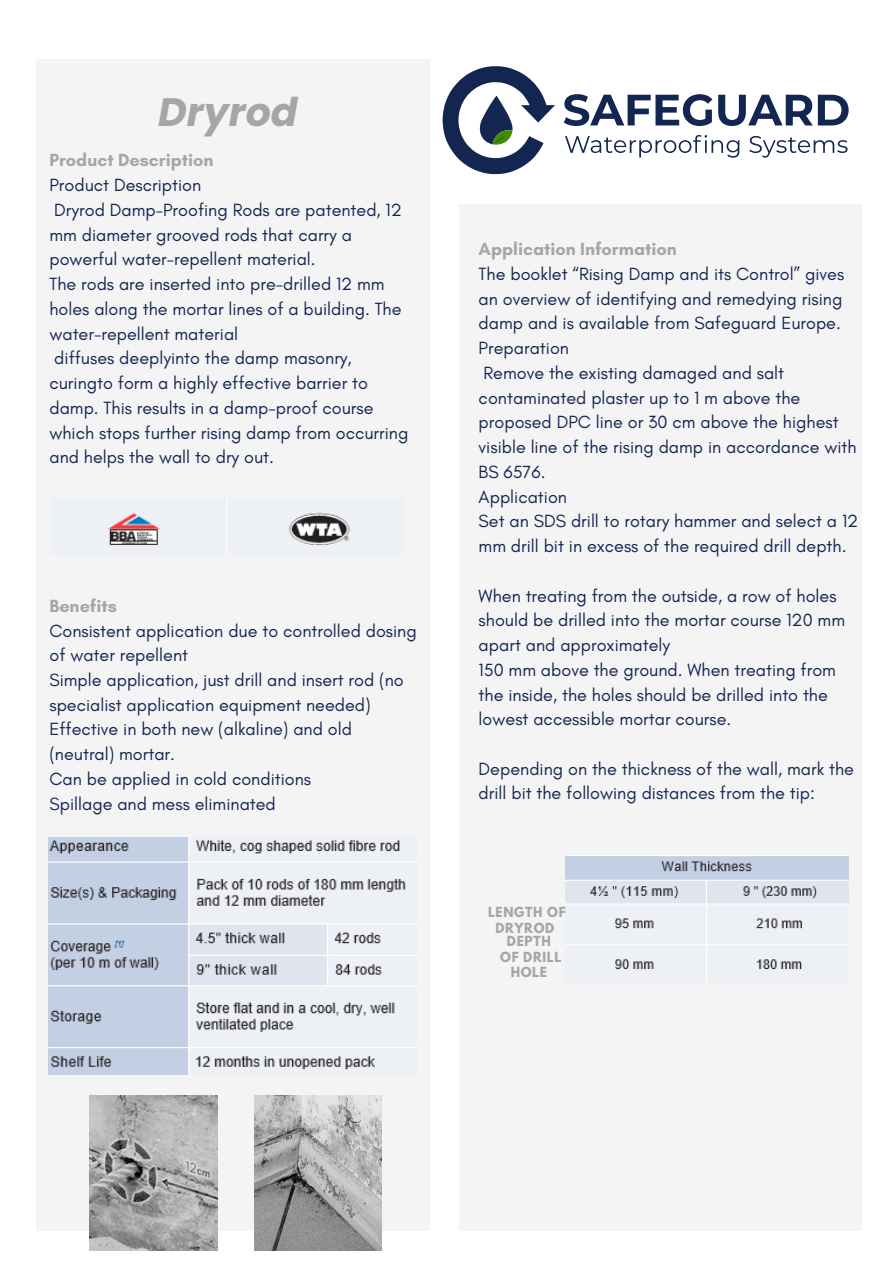
<style>
.page{position:relative;width:893px;height:1264px;background:#fff}
.page>*{position:absolute;margin:0;border:0;box-sizing:border-box;transform-origin:0 0}
.t1{font:italic 700 39.45px "Poppins";color:#a6a6a6}
.t2{font:18px/24.8px "Glacial Indifference";color:#132652}
.t3{font:700 18px "Glacial Indifference";color:#a6a6a6}
.t4{font:700 12.3px "League Spartan";letter-spacing:.05em;color:#a6a6a6}
</style>
<div class="page">
<div style="left:36px;top:60px;width:393px;height:1170px;background:#f4f4f4"></div>
<svg style="left:442px;top:66px;width:113px;height:108px"></svg>
<svg style="left:563px;top:94px;width:149px;height:32px"></svg>
<svg style="left:718px;top:95px;width:130px;height:31px"></svg>
<svg style="left:565px;top:135px;width:174px;height:23px"></svg>
<svg style="left:749px;top:136px;width:98px;height:22px"></svg>
<img style="left:107px;top:512px;width:243px;height:33px">
<img style="left:49px;top:837px;width:357px;height:237px">
<div style="left:458px;top:204px;width:403px;height:1026px;background:#f4f4f4"></div>
<img style="left:565px;top:855px;width:283px;height:115px">
<img style="left:89px;top:1095px;width:128px;height:154px">
<img style="left:254px;top:1095px;width:127px;height:154px">
<p class="t1" style="left:158px;top:84px;width:141px">Dryrod</p>
<p class="t3" style="left:49px;top:149px;width:165px">Product Description</p>
<p class="t2" style="left:49px;top:172px;width:153px">Product Description</p>
<p class="t2" style="left:49px;top:197px;width:354px">Dryrod Damp-Proofing Rods are patented, 12 mm diameter grooved rods that carry a powerful water-repellent material.</p>
<p class="t2" style="left:49px;top:271px;width:353px">The rods are inserted into pre-drilled 12 mm holes along the mortar lines of a building. The water-repellent material</p>
<p class="t2" style="left:49px;top:345px;width:360px">diffuses deeplyinto the damp masonry, curingto form a highly effective barrier to damp. This results in a damp-proof course which stops further rising damp from occurring and helps the wall to dry out.</p>
<p class="t3" style="left:49px;top:594px;width:69px">Benefits</p>
<p class="t2" style="left:49px;top:618px;width:369px">Consistent application due to controlled dosing of water repellent</p>
<p class="t2" style="left:49px;top:667px;width:356px">Simple application, just drill and insert rod (no specialist application equipment needed)</p>
<p class="t2" style="left:49px;top:716px;width:304px">Effective in both new (alkaline) and old (neutral) mortar.</p>
<p class="t2" style="left:49px;top:766px;width:263px">Can be applied in cold conditions</p>
<p class="t2" style="left:49px;top:791px;width:228px">Spillage and mess eliminated</p>
<p class="t3" style="left:478px;top:238px;width:199px">Application Information</p>
<p class="t2" style="left:478px;top:261px;width:367px;text-align:justify">The booklet “Rising Damp and its Control” gives an overview of identifying and remedying rising damp and is available from Safeguard Europe.</p>
<p class="t2" style="left:478px;top:335px;width:92px">Preparation</p>
<p class="t2" style="left:478px;top:360px;width:379px">Remove the existing damaged and salt contaminated plaster up to 1 m above the proposed DPC line or 30 cm above the highest visible line of the rising damp in accordance with BS 6576.</p>
<p class="t2" style="left:478px;top:484px;width:90px">Application</p>
<p class="t2" style="left:478px;top:508px;width:381px">Set an SDS drill to rotary hammer and select a 12 mm drill bit in excess of the required drill depth.</p>
<p class="t2" style="left:478px;top:583px;width:368px">When treating from the outside, a row of holes should be drilled into the mortar course 120 mm apart and approximately</p>
<p class="t2" style="left:478px;top:657px;width:359px">150 mm above the ground. When treating from the inside, the holes should be drilled into the lowest accessible mortar course.</p>
<p class="t2" style="left:478px;top:756px;width:377px">Depending on the thickness of the wall, mark the drill bit the following distances from the tip:</p>
<p class="t4" style="left:488px;top:906px;width:79px">LENGTH OF</p>
<p class="t4" style="left:495px;top:921px;width:61px">DRYROD</p>
<p class="t4" style="left:507px;top:935px;width:45px">DEPTH</p>
<p class="t4" style="left:500px;top:950px;width:63px">OF DRILL</p>
<p class="t4" style="left:510px;top:966px;width:38px">HOLE</p>
</div>
